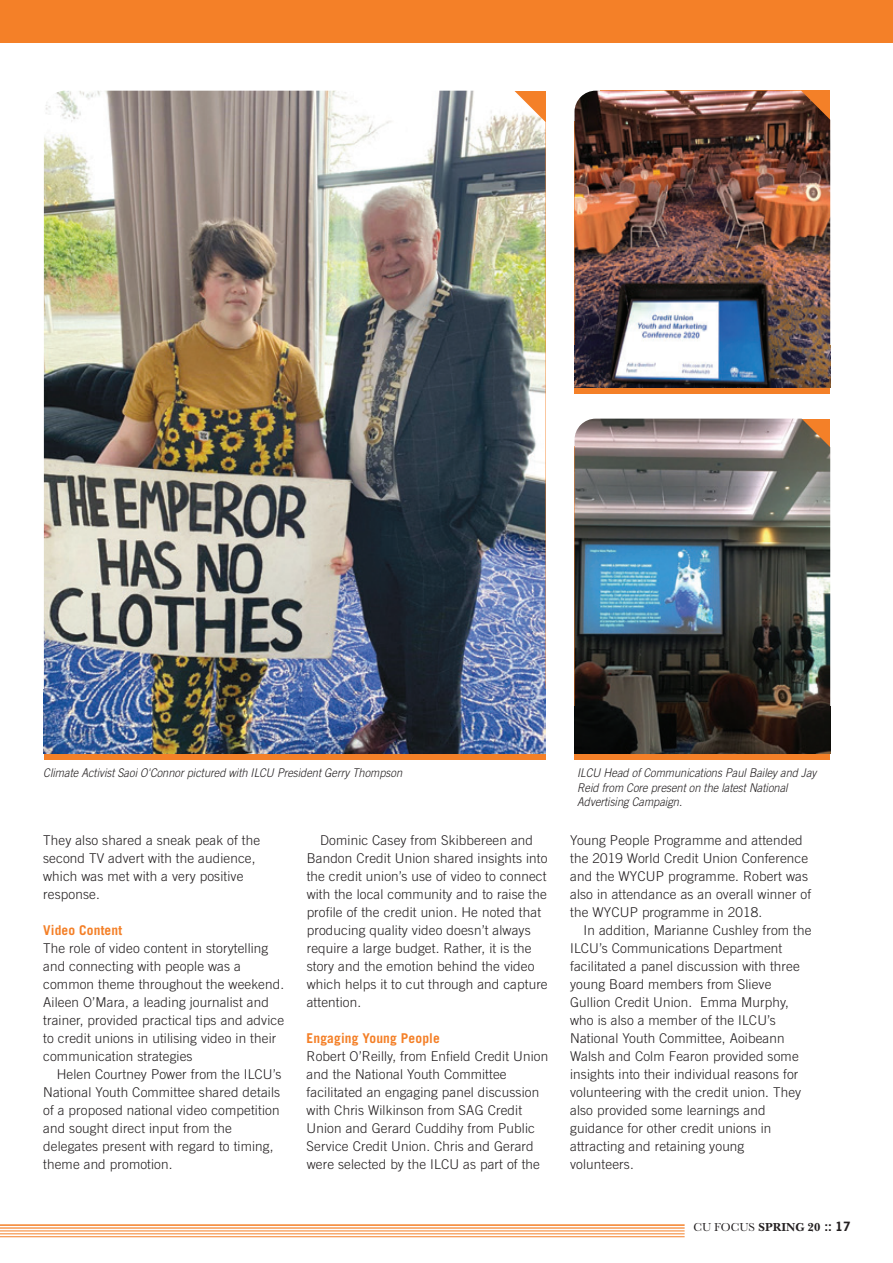
<style>
.page{position:relative;width:893px;height:1263px;background:#fff}
.page>*{position:absolute;margin:0;border:0;box-sizing:border-box;transform-origin:0 0}
.t1{font:300 13.5px/18px "Trade Gothic LT Std";letter-spacing:.01em;color:#231f20}
.t2{font:700 13.5px "Trade Gothic LT Std";letter-spacing:.01em;color:#f48028}
.t3{font:italic 300 12px/14.4px "Trade Gothic LT Std";color:#231f20;scale:.92 1}
.t4{font:700 12px "Baskerville No 2 BT";color:#231f20}
.s1{font-family:"Baskerville";font-weight:400}
.s2{font-family:"News Gothic Std"}
</style>
<div class="page">
<svg style="left:574px;top:753px;width:256px;height:7px;background:#d77327"></svg>
<svg style="left:574px;top:387px;width:256px;height:7px;background:#d67227"></svg>
<div style="left:0;top:0;width:893px;height:43px;background:#f48028"></div>
<hr style="left:0;top:1224px;width:685px;height:2px;background:#f48028">
<hr style="left:0;top:1230px;width:685px;height:1px;background:#f48028">
<hr style="left:0;top:1236px;width:685px;height:1px;background:#f48028">
<hr style="left:0;top:1227px;width:685px;height:1px;background:#f48028">
<hr style="left:0;top:1233px;width:685px;height:1px;background:#f48028">
<img style="left:574px;top:419px;width:256px;height:334px">
<img style="left:574px;top:91px;width:256px;height:296px">
<img style="left:44px;top:91px;width:502px;height:662px">
<p class="t3" style="left:43px;top:767px;width:392px">Climate Activist Saoi O'Connor pictured with ILCU President Gerry Thompson</p>
<p class="t3" style="left:577px;top:767px;width:262px">ILCU Head of Communications Paul Bailey and Jay<br>Reid from Core present on the latest National<br>Advertising Campaign.</p>
<p class="t1" style="left:43px;top:832px;width:219px">They also shared a sneak peak of the second TV advert with the audience, which was met with a very positive response.</p>
<p class="t2" style="left:43px;top:925px;width:80px">Video Content</p>
<p class="t1" style="left:43px;top:940px;width:243px">The role of video content in storytelling and connecting with people was a common theme throughout the weekend.<br>Aileen O’Mara, a leading journalist and trainer, provided practical tips and advice to credit unions in utilising video in their communication strategies</p>
<p class="t1" style="left:43px;top:1066px;width:240px;text-indent:14px">Helen Courtney Power from the ILCU’s National Youth Committee shared details of a proposed national video competition and sought direct input from the delegates present with regard to timing, theme and promotion.</p>
<p class="t1" style="left:307px;top:832px;width:243px;text-indent:14px">Dominic Casey from Skibbereen and Bandon Credit Union shared insights into the credit union’s use of video to connect with the local community and to raise the profile of the credit union. He noted that producing quality video doesn’t always require a large budget. Rather, it is the story and the emotion behind the video which helps it to cut through and capture attention.</p>
<p class="t2" style="left:307px;top:1033px;width:135px">Engaging Young People</p>
<p class="t1" style="left:307px;top:1048px;width:243px">Robert O’Reilly, from Enfield Credit Union and the National Youth Committee facilitated an engaging panel discussion with Chris Wilkinson from SAG Credit Union and Gerard Cuddihy from Public Service Credit Union. Chris and Gerard were selected by the ILCU as part of the</p>
<p class="t1" style="left:570px;top:832px;width:243px">Young People Programme and attended the 2019 World Credit Union Conference and the WYCUP programme. Robert was also in attendance as an overall winner of the WYCUP programme in 2018.</p>
<p class="t1" style="left:570px;top:922px;width:243px;text-indent:14px">In addition, Marianne Cushley from the ILCU’s Communications Department facilitated a panel discussion with three young Board members from Slieve Gullion Credit Union. Emma Murphy, who is also a member of the ILCU’s National Youth Committee, Aoibeann Walsh and Colm Fearon provided some insights into their individual reasons for volunteering with the credit union. They also provided some learnings and guidance for other credit unions in attracting and retaining young<br>volunteers.</p>
<p class="t4" style="left:693px;top:1223px;width:159px"><span class="s1">CU FOCUS</span> SPRING 20 <span class="s2">:: 17</span></p>
</div>
